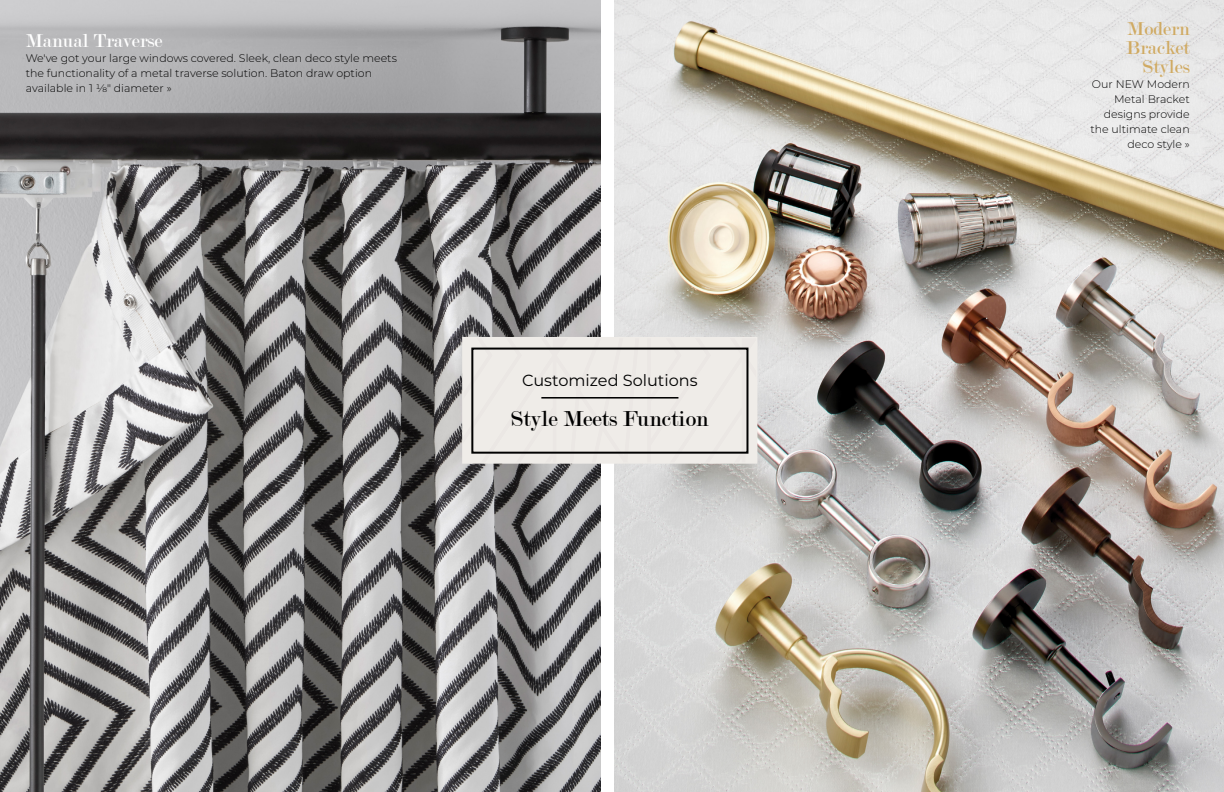
<style>
.page{position:relative;width:1224px;height:792px;background:#fff}
.page>*{position:absolute;margin:0;border:0;box-sizing:border-box;transform-origin:0 0}
.t1{font:23.2px "Modern";color:#000}
.t2{font:20px/19px "Modern";color:#d0aa62;text-align:right}
.t3{font:20px "Modern";color:#fff}
.t4{font:16.1px "Montserrat";color:#000}
.t5{font:300 11px/15px "Montserrat";color:#000;text-align:right}
</style>
<div class="page">
<img style="left:0;top:0;width:601px;height:792px">
<img style="left:614px;top:0;width:610px;height:792px">
<div style="left:464px;top:339px;width:291px;height:123px;background:#efece8"></div>
<div style="left:462px;top:337px;width:295px;height:127px;border:1px solid #efece8"></div>
<div style="left:471px;top:348px;width:277px;height:106px;border:2px solid #000"></div>
<hr style="left:541px;top:397px;width:137px;height:2px;background:#000">
<h2 class="t3" style="left:26px;top:30px;width:138px">Manual Traverse</h2>
<p class="t5" style="left:26px;top:50px;width:373px;text-align:left">We've got your large windows covered. Sleek, clean deco style meets the functionality of a metal traverse solution. Baton draw option available in 1 1/8" diameter »</p>
<h3 class="t4" style="left:522px;top:370px;width:177px">Customized Solutions</h3>
<h1 class="t1" style="left:511px;top:407px;width:199px">Style Meets Function</h1>
<h2 class="t2" style="left:1126px;top:19px;width:65px">Modern<br>Bracket<br>Styles</h2>
<p class="t5" style="left:1090px;top:76px;width:101px">Our NEW Modern<br>Metal Bracket designs provide the ultimate clean deco style »</p>
</div>
